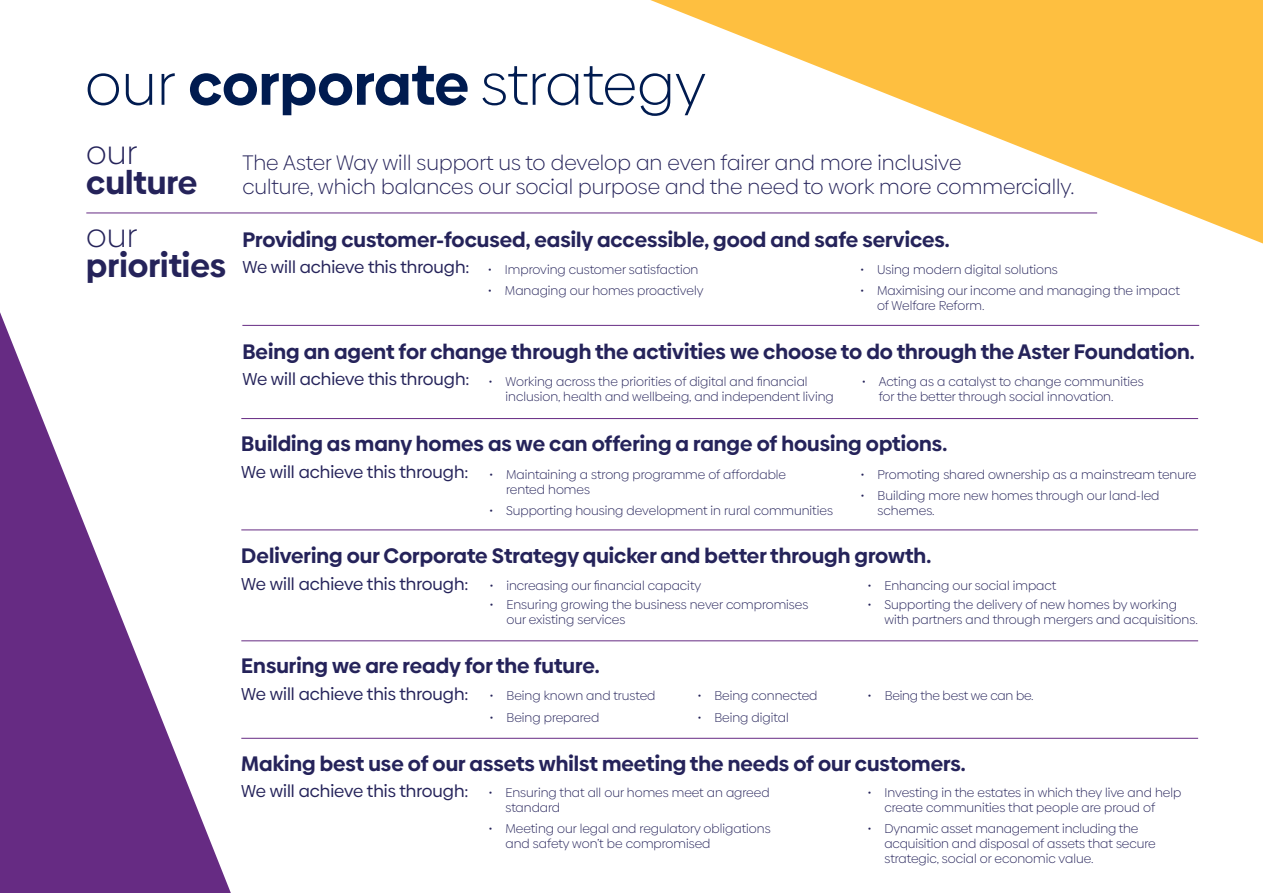
<style>
.page{position:relative;width:1263px;height:893px;background:#fff}
.page>*{position:absolute;margin:0;border:0;box-sizing:border-box;transform-origin:0 0}
.t1{font:300 58.5px "Biennale";color:#001b50}
.t2{font:700 33px "Biennale";color:#25235a}
.t3{font:300 33px "Biennale";color:#25235a}
.t4{font:700 21px "Biennale";color:#25235a}
.t5{font:300 21px/24px "Biennale";color:#25235a}
.t6{font:17.25px "Biennale";color:#25235a}
.t7{font:300 12.75px/15px "Biennale";color:#25235a}
.s1{font-weight:700}
.s2{font-weight:400;font-size:17.25px}
.s3{font-weight:300;font-size:12.75px}
</style>
<div class="page">
<svg style="left:0;top:312px;width:231px;height:581px;fill:#662b83"></svg>
<svg style="left:650px;top:0;width:613px;height:243px;fill:#febf42"></svg>
<hr style="left:86px;top:213px;width:1011px;height:1px;background:#662b83">
<hr style="left:242px;top:325px;width:957px;height:1px;background:#662b83">
<hr style="left:241px;top:418px;width:957px;height:1px;background:#662b83">
<hr style="left:241px;top:529px;width:957px;height:1px;background:#662b83">
<hr style="left:241px;top:640px;width:957px;height:1px;background:#662b83">
<hr style="left:241px;top:738px;width:957px;height:1px;background:#662b83">
<h1 class="t1" style="left:85px;top:50px;width:622px">our <span class="s1">corporate</span> strategy</h1>
<h2 class="t3" style="left:86px;top:133px;width:53px">our</h2>
<h2 class="t2" style="left:86px;top:161px;width:113px">culture</h2>
<h2 class="t3" style="left:86px;top:216px;width:53px">our</h2>
<h2 class="t2" style="left:86px;top:244px;width:141px">priorities</h2>
<h3 class="t5" style="left:242px;top:150px;width:834px">The Aster Way will support us to develop an even fairer and more inclusive<br>culture, which balances our social purpose and the need to work more commercially.</h3>
<h3 class="t4" style="left:242px;top:226px;width:709px">Providing customer-focused, easily accessible, good and safe services.</h3>
<p class="t7" style="left:242px;top:262px;width:458px"><span class="s2">We will achieve this through:</span> • Improving customer satisfaction</p>
<p class="t7" style="left:488px;top:283px;width:217px">• Managing our homes proactively</p>
<p class="t7" style="left:860px;top:262px;width:199px">• Using modern digital solutions</p>
<p class="t7" style="left:877px;top:283px;width:304px;text-indent:-17px">• Maximising our income and managing the impact of Welfare Reform.</p>
<h3 class="t4" style="left:242px;top:338px;width:954px">Being an agent for change through the activities we choose to do through the Aster Foundation.</h3>
<p class="t7" style="left:505px;top:374px;width:330px;text-indent:-263px"><span class="s2">We will achieve this through:</span> • Working across the priorities of digital and financial inclusion, health and wellbeing, and independent living</p>
<p class="t7" style="left:879px;top:374px;width:266px;text-indent:-17px">• Acting as a catalyst to change communities for the better through social innovation.</p>
<h3 class="t4" style="left:241px;top:430px;width:707px">Building as many homes as we can offering a range of housing options.</h3>
<p class="t7" style="left:506px;top:467px;width:282px;text-indent:-265px"><span class="s2">We will achieve this through:</span> • Maintaining a strong programme of affordable rented homes</p>
<p class="t7" style="left:489px;top:503px;width:345px">• Supporting housing development in rural communities</p>
<h3 class="t4" style="left:241px;top:542px;width:691px">Delivering our Corporate Strategy quicker and better through growth.</h3>
<p class="t7" style="left:241px;top:578px;width:461px"><span class="s2">We will achieve this through:</span> • increasing our financial capacity</p>
<p class="t7" style="left:506px;top:597px;width:303px;text-indent:-17px">• Ensuring growing the business never compromises our existing services</p>
<h3 class="t4" style="left:241px;top:653px;width:360px">Ensuring we are ready for the future.</h3>
<h3 class="t6" style="left:241px;top:683px;width:416px">We will achieve this through: <span class="s3">• Being known and trusted</span></h3>
<p class="t7" style="left:489px;top:710px;width:111px">• Being prepared</p>
<h3 class="t4" style="left:241px;top:750px;width:726px">Making best use of our assets whilst meeting the needs of our customers.</h3>
<p class="t7" style="left:505px;top:785px;width:266px;text-indent:-264px"><span class="s2">We will achieve this through:</span> • Ensuring that all our homes meet an agreed standard</p>
<p class="t7" style="left:505px;top:821px;width:267px;text-indent:-17px">• Meeting our legal and regulatory obligations and safety won’t be compromised</p>
<p class="t7" style="left:860px;top:467px;width:337px">• Promoting shared ownership as a mainstream tenure</p>
<p class="t7" style="left:877px;top:488px;width:283px;text-indent:-17px">• Building more new homes through our land-led schemes.</p>
<p class="t7" style="left:867px;top:578px;width:190px">• Enhancing our social impact</p>
<p class="t7" style="left:884px;top:597px;width:315px;text-indent:-17px">• Supporting the delivery of new homes by working with partners and through mergers and acquisitions.</p>
<p class="t7" style="left:697px;top:688px;width:122px">• Being connected</p>
<p class="t7" style="left:697px;top:710px;width:93px">• Being digital</p>
<p class="t7" style="left:867px;top:688px;width:168px">• Being the best we can be.</p>
<p class="t7" style="left:884px;top:785px;width:298px;text-indent:-17px">• Investing in the estates in which they live and help create communities that people are proud of</p>
<p class="t7" style="left:884px;top:821px;width:273px;text-indent:-17px">• Dynamic asset management including the acquisition and disposal of assets that secure strategic, social or economic value.</p>
</div>
